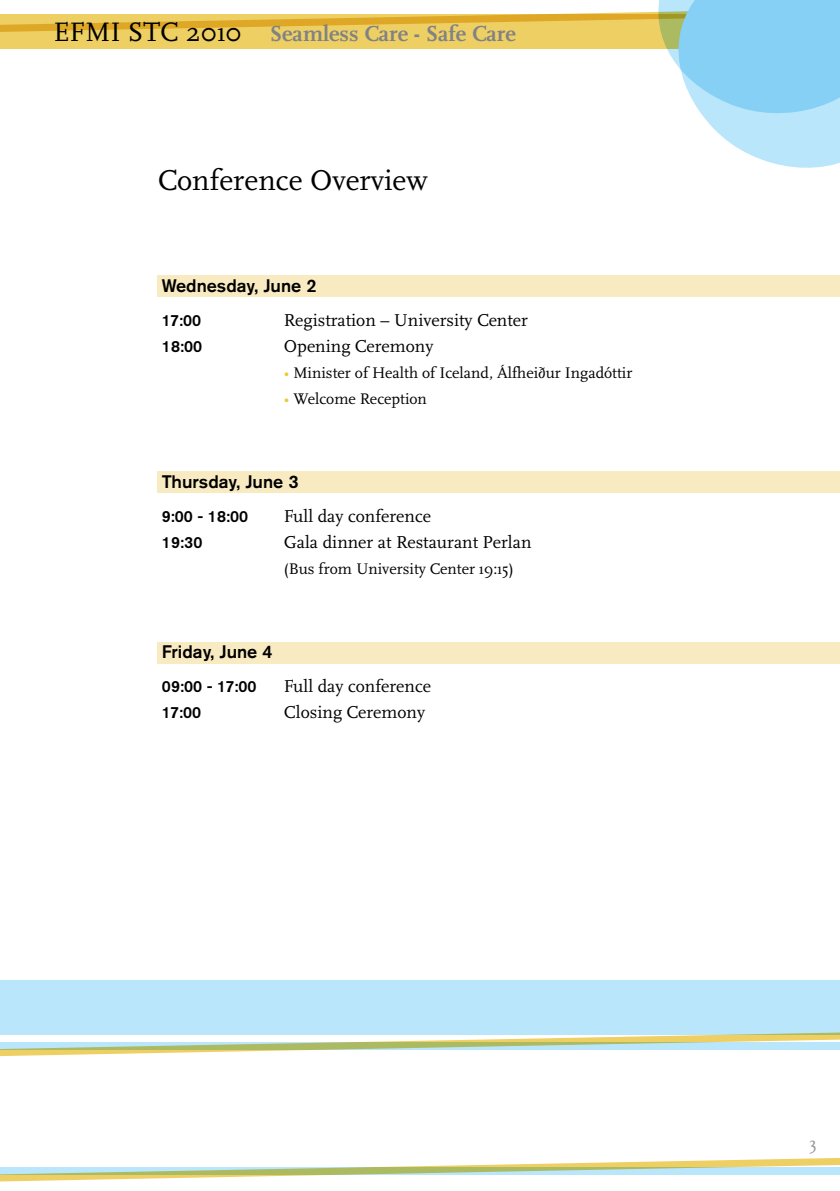
<style>
.page{position:relative;width:840px;height:1191px;background:#fff}
.page>*{position:absolute;margin:0;border:0;box-sizing:border-box;transform-origin:0 0}
.t1{font:30px "Scala OT";color:#000}
.t2{font:700 22.6px "Scala OT";color:#808285}
.t3{font:18px "Scala OT";color:#000}
.t4{font:500 18px "Akzidenz Grotesk BE";color:#000}
.t5{font:18px "Scala OT";color:#939598}
.t6{font:16px "Scala OT";color:#000}
.t7{font:500 16px "Akzidenz Grotesk BE";color:#000}
.s1{font-weight:400;font-size:27.8px;color:#000}
.s2{color:#eaca3b}
</style>
<div class="page">
<div style="left:158px;top:276px;width:681px;height:21px;background:#f8eac1"></div>
<div style="left:158px;top:471px;width:681px;height:22px;background:#f8eac1"></div>
<div style="left:158px;top:642px;width:681px;height:21px;background:#f8eac1"></div>
<div style="left:0;top:980px;width:839px;height:55px;background:#b9e6fa"></div>
<svg style="left:0;top:1158px;width:839px;height:24px"></svg>
<svg style="left:0;top:1167px;width:839px;height:7px;background:#b3d3b8"></svg>
<svg style="left:0;top:0;width:839px;height:168px"></svg>
<svg style="left:0;top:1032px;width:839px;height:25px"></svg>
<p class="t2" style="left:53px;top:21px;width:464px"><span class="s1">EFMI STC 2010</span> Seamless Care - Safe Care</p>
<h1 class="t1" style="left:158px;top:164px;width:271px">Conference Overview</h1>
<p class="t4" style="left:162px;top:275px;width:156px">Wednesday, June 2</p>
<p class="t7" style="left:162px;top:311px;width:41px">17:00</p>
<p class="t3" style="left:284px;top:310px;width:245px">Registration – University Center</p>
<p class="t7" style="left:162px;top:337px;width:42px">18:00</p>
<p class="t3" style="left:284px;top:336px;width:151px">Opening Ceremony</p>
<p class="t6" style="left:284px;top:364px;width:350px"><span class="s2">•</span> Minister of Health of Iceland, Álfheiður Ingadóttir</p>
<p class="t6" style="left:284px;top:390px;width:144px"><span class="s2">•</span> Welcome Reception</p>
<p class="t4" style="left:162px;top:471px;width:138px">Thursday, June 3</p>
<p class="t7" style="left:162px;top:507px;width:88px">9:00 - 18:00</p>
<p class="t3" style="left:284px;top:506px;width:149px">Full day conference</p>
<p class="t7" style="left:162px;top:533px;width:42px">19:30</p>
<p class="t3" style="left:284px;top:532px;width:249px">Gala dinner at Restaurant Perlan</p>
<p class="t6" style="left:284px;top:560px;width:231px">(Bus from University Center 19:15)</p>
<p class="t4" style="left:162px;top:641px;width:112px">Friday, June 4</p>
<p class="t7" style="left:162px;top:677px;width:96px">09:00 - 17:00</p>
<p class="t3" style="left:284px;top:676px;width:149px">Full day conference</p>
<p class="t7" style="left:162px;top:703px;width:41px">17:00</p>
<p class="t3" style="left:284px;top:702px;width:142px">Closing Ceremony</p>
<p class="t5" style="left:808px;top:1133px;width:9px">3</p>
</div>
